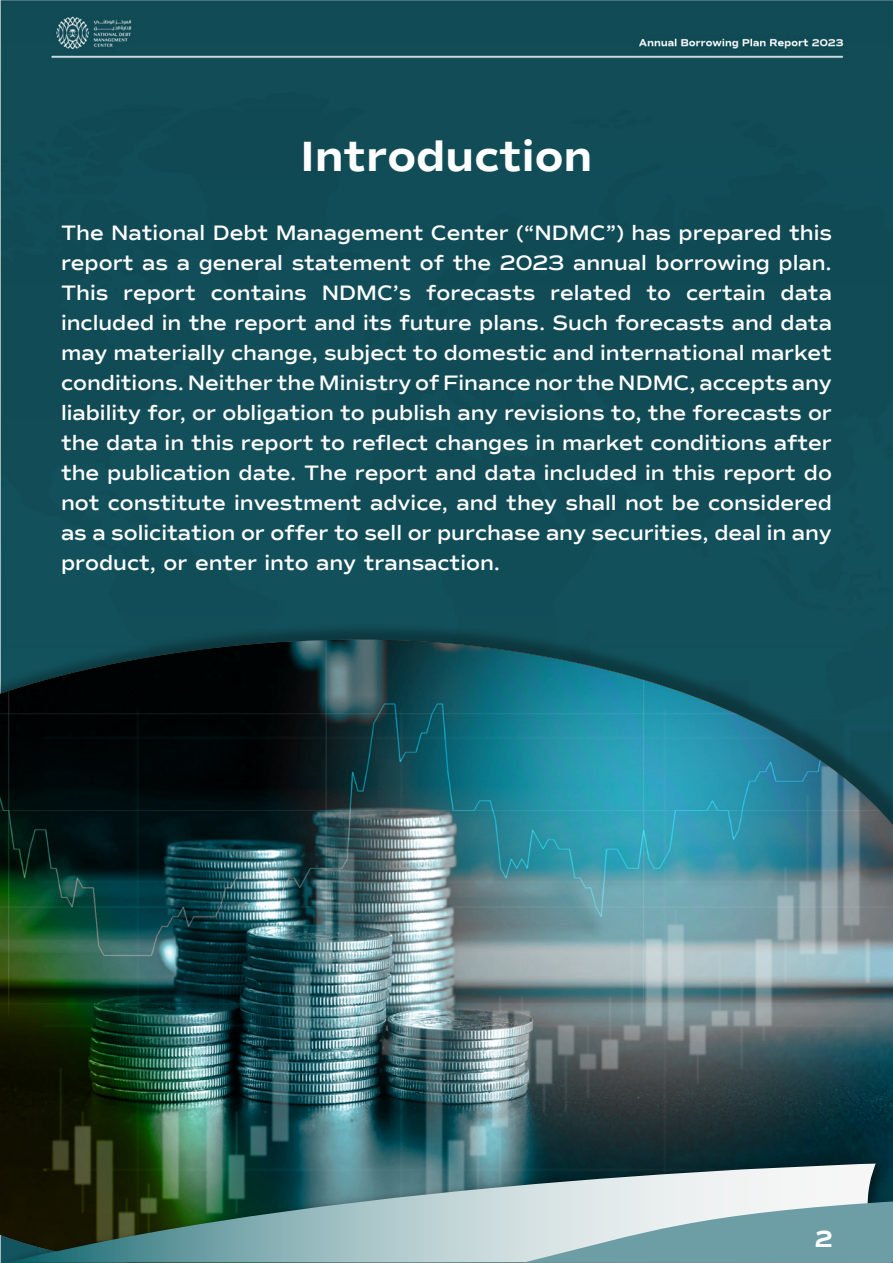
<style>
.page{position:relative;width:893px;height:1263px;background:#fff}
.page>*{position:absolute;margin:0;border:0;box-sizing:border-box;transform-origin:0 0}
.t1{font:700 43.5px "Commuters Sans";color:#fff}
.t2{font:700 24px "Commuters Sans";color:#fff}
.t3{font:600 21px/30px "Commuters Sans";color:#fff;text-align:right}
</style>
<div class="page">
<div style="left:0;top:0;width:893px;height:622px;background:#114c57"></div>
<div style="left:0;top:622px;width:893px;height:641px;background:#000;opacity:.29"></div>
<img style="left:0;top:638px;width:893px;height:516px">
<img style="left:0;top:1154px;width:893px;height:109px">
<svg style="left:10px;top:1163px;width:881px;height:99px;background:#6e8a84"></svg>
<svg style="left:524px;top:1201px;width:369px;height:61px;background:#9abbbf"></svg>
<h1 class="t1" style="left:301px;top:129px;width:293px">Introduction</h1>
<p class="t3" style="left:61px;top:218px;width:772px">The National Debt Management Center (“NDMC”) has prepared this report as a general statement of the 2023 annual borrowing plan. data</p>
<p class="t3" style="left:61px;top:278px;width:772px;text-align:left">This<br>included in the report and its future plans. Such forecasts and data may materially change, subject to domestic and international market conditions. Neither the Ministry of Finance nor the NDMC, accepts any liability for, or obligation to publish any revisions to, the forecasts or the data in this report to reflect changes in market conditions after the publication date. The report and data included in this report do not constitute investment advice, and they shall not be considered as a solicitation or offer to sell or purchase any securities, deal in any product, or enter into any transaction.</p>
<p class="t3" style="left:211px;top:278px;width:98px">contains</p>
<p class="t3" style="left:686px;top:278px;width:81px">certain</p>
<p class="t3" style="left:426px;top:278px;width:111px">forecasts</p>
<p class="t3" style="left:550px;top:278px;width:83px">related</p>
<p class="t3" style="left:322px;top:278px;width:91px">NDMC s’</p>
<p class="t3" style="left:123px;top:278px;width:74px">report</p>
<p class="t3" style="left:646px;top:278px;width:26px">to</p>
<p class="t2" style="left:815px;top:1224px;width:20px">2</p>
</div>
